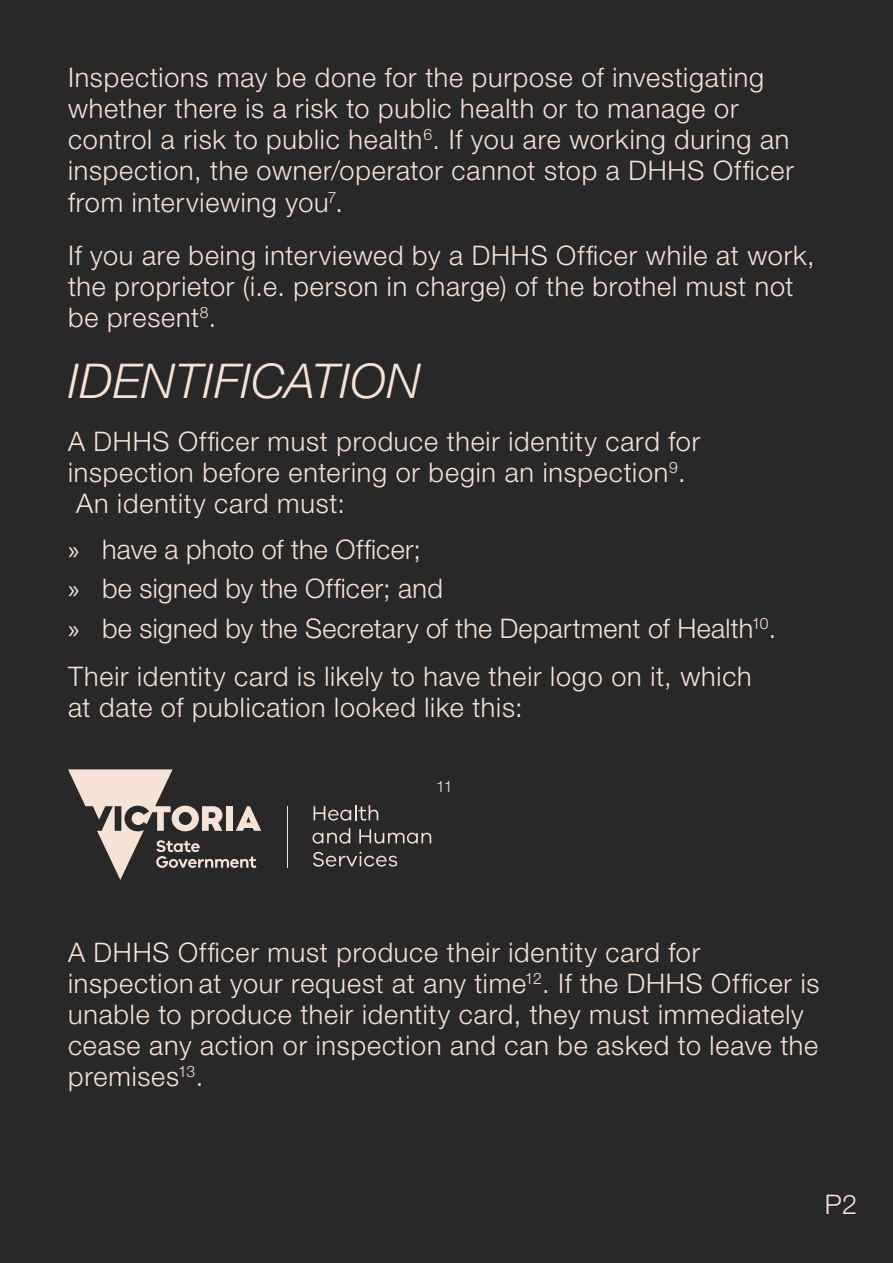
<style>
.page{position:relative;width:893px;height:1263px;background:#292829}
.page>*{position:absolute;margin:0;border:0;box-sizing:border-box;transform-origin:0 0}
.t1{font:italic 300 48px "Helvetica Neue LT Std";letter-spacing:.01em;color:#f7e2d6}
.t2{font:300 27px/30.9px "Helvetica Neue LT Std";letter-spacing:.03em;color:#f7e2d6}
.t3{font:300 27px/39.6px "Helvetica Neue LT Std";letter-spacing:.01em;color:#f7e2d6}
.t4{font:300 15.6px "Helvetica Neue LT Std";color:#f7e2d6}
.s1{font-family:"Myriad Pro";font-weight:400}
</style>
<div class="page">
<svg style="left:68px;top:769px;width:193px;height:111px"></svg>
<hr style="left:287px;top:806px;width:1px;height:62px;background:#f7e2d6">
<svg style="left:314px;top:805px;width:64px;height:16px"></svg>
<svg style="left:312px;top:828px;width:38px;height:16px"></svg>
<svg style="left:359px;top:829px;width:72px;height:15px"></svg>
<svg style="left:313px;top:852px;width:84px;height:15px"></svg>
<p class="t2" style="left:68px;top:62px;width:727px">Inspections may be done for the purpose of investigating whether there is a risk to public health or to manage or control a risk to public health<sup>6</sup>. If you are working during an inspection, the owner/operator cannot stop a DHHS Officer from interviewing you<sup>7</sup>.</p>
<p class="t2" style="left:68px;top:239px;width:748px">If you are being interviewed by a DHHS Officer while at work, the proprietor (i.e. person in charge) of the brothel must not be present<sup>8</sup>.</p>
<h1 class="t1" style="left:68px;top:352px;width:354px">IDENTIFICATION</h1>
<p class="t2" style="left:68px;top:426px;width:634px">A DHHS Officer must produce their identity card for inspection before entering or begin an inspection<sup>9</sup>.<br>An identity card must:</p>
<p class="t3" style="left:68px;top:529px;width:710px"><span class="s1">»</span> have a photo of the Officer;<br><span class="s1">»</span> be signed by the Officer; and<br><span class="s1">»</span> be signed by the Secretary of the Department of Health<sup>10</sup>.</p>
<p class="t2" style="left:68px;top:660px;width:685px">Their identity card is likely to have their logo on it, which at date of publication looked like this:</p>
<p class="t4" style="left:436px;top:777px;width:18px">11</p>
<p class="t2" style="left:68px;top:936px;width:753px">A DHHS Officer must produce their identity card for inspection at your request at any time<sup>12</sup>. If the DHHS Officer is unable to produce their identity card, they must immediately cease any action or inspection and can be asked to leave the premises<sup>13</sup>.</p>
<p class="t2" style="left:825px;top:1188px;width:34px">P2</p>
</div>
